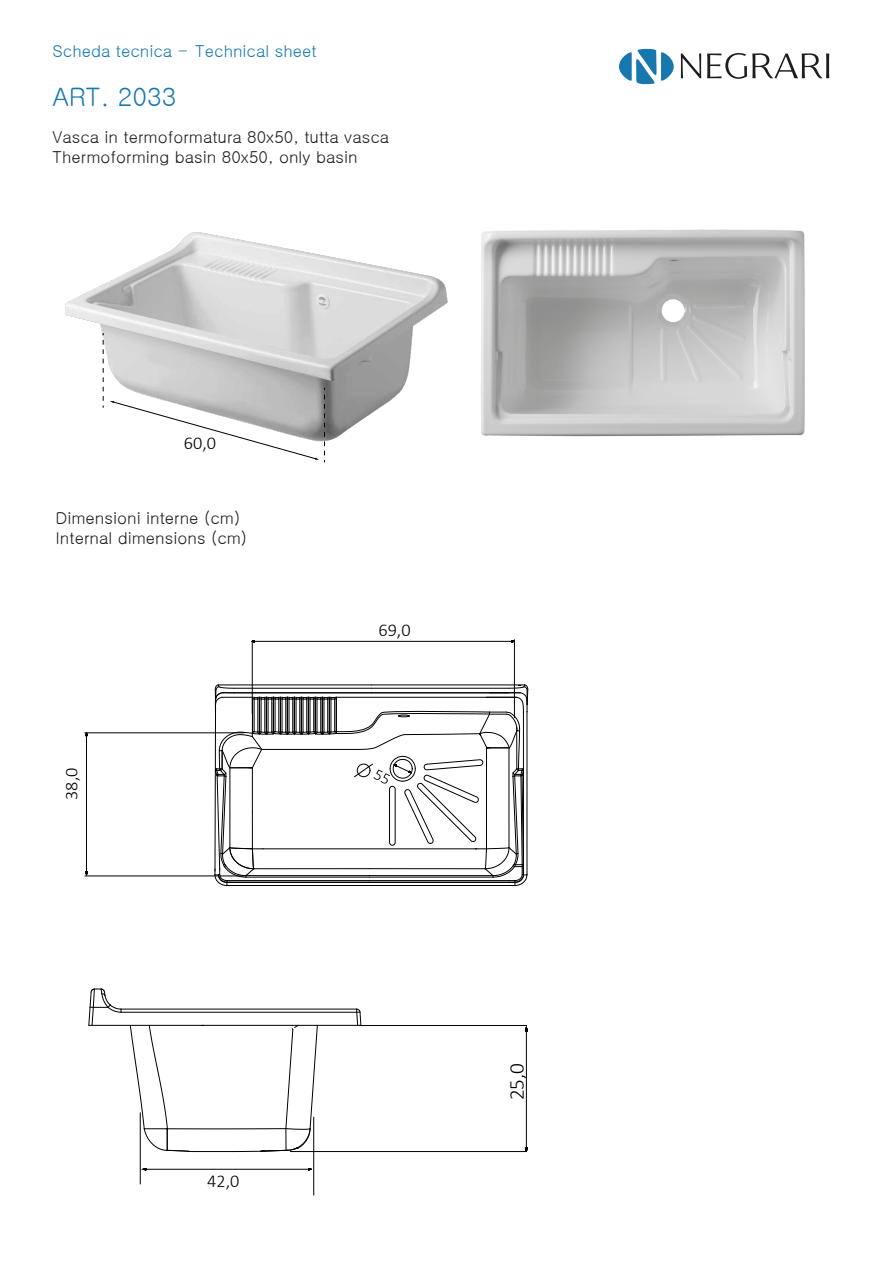
<style>
.page{position:relative;width:893px;height:1263px;background:#fff}
.page>*{position:absolute;margin:0;border:0;box-sizing:border-box;transform-origin:0 0}
.t1{font:25.5px "Gulim";color:#1778af}
.t2{font:300 21.3px "Calibri";color:#010101}
.t3{font:300 18.15px "Calibri";color:#010101}
.t4{font:16.5px/19.8px "Gulim";color:#1d1d1b}
.t5{font:16.5px "Gulim";color:#1778af}
</style>
<div class="page">
<hr style="left:92px;top:1025px;width:266px;height:1px;background:#010101">
<hr style="left:121px;top:1009px;width:236px;height:1px;background:#010101">
<svg style="left:130px;top:1025px;width:188px;height:127px"></svg>
<svg style="left:356px;top:1009px;width:5px;height:17px"></svg>
<hr style="left:121px;top:1012px;width:236px;height:1px;background:#010101">
<svg style="left:88px;top:988px;width:34px;height:38px"></svg>
<hr style="left:526px;top:1027px;width:1px;height:124px;background:#010101">
<img style="left:65px;top:232px;width:383px;height:209px">
<svg style="left:214px;top:684px;width:314px;height:202px"></svg>
<hr style="left:252px;top:641px;width:262px;height:1px;background:#010101">
<hr style="left:514px;top:640px;width:1px;height:78px;background:#010101">
<hr style="left:252px;top:642px;width:1px;height:71px;background:#010101">
<hr style="left:86px;top:733px;width:1px;height:142px;background:#010101">
<hr style="left:85px;top:732px;width:159px;height:1px;background:#010101">
<hr style="left:85px;top:876px;width:159px;height:1px;background:#010101">
<hr style="left:361px;top:1025px;width:166px;height:1px;background:#010101">
<hr style="left:290px;top:1151px;width:237px;height:1px;background:#010101">
<img style="left:481px;top:229px;width:324px;height:208px">
<hr style="left:142px;top:1169px;width:169px;height:1px;background:#010101">
<hr style="left:313px;top:1117px;width:1px;height:78px;background:#010101">
<hr style="left:140px;top:1113px;width:1px;height:71px;background:#010101">
<svg style="left:103px;top:333px;width:1px;height:75px"></svg>
<svg style="left:110px;top:388px;width:215px;height:74px"></svg>
<svg style="left:681px;top:54px;width:20px;height:24px"></svg>
<svg style="left:707px;top:53px;width:122px;height:26px"></svg>
<svg style="left:619px;top:49px;width:55px;height:35px"></svg>
<p class="t5" style="left:53px;top:43px;width:266px">Scheda tecnica - Technical sheet</p>
<h1 class="t1" style="left:53px;top:84px;width:125px">ART. 2033</h1>
<p class="t4" style="left:53px;top:127px;width:338px">Vasca in termoformatura 80x50, tutta vasca<br>Thermoforming basin 80x50, only basin</p>
<p class="t3" style="left:184px;top:432px;width:34px">60,0</p>
<p class="t4" style="left:56px;top:508px;width:193px">Dimensioni interne (cm)<br>Internal dimensions (cm)</p>
<p class="t3" style="left:60px;top:800px;width:34px;rotate:-90deg">38,0</p>
<p class="t3" style="left:207px;top:1169px;width:34px">42,0</p>
<p class="t3" style="left:378px;top:619px;width:34px">69,0</p>
<p class="t2" style="left:504px;top:1100px;width:39px;rotate:-90deg">25,0</p>
</div>
